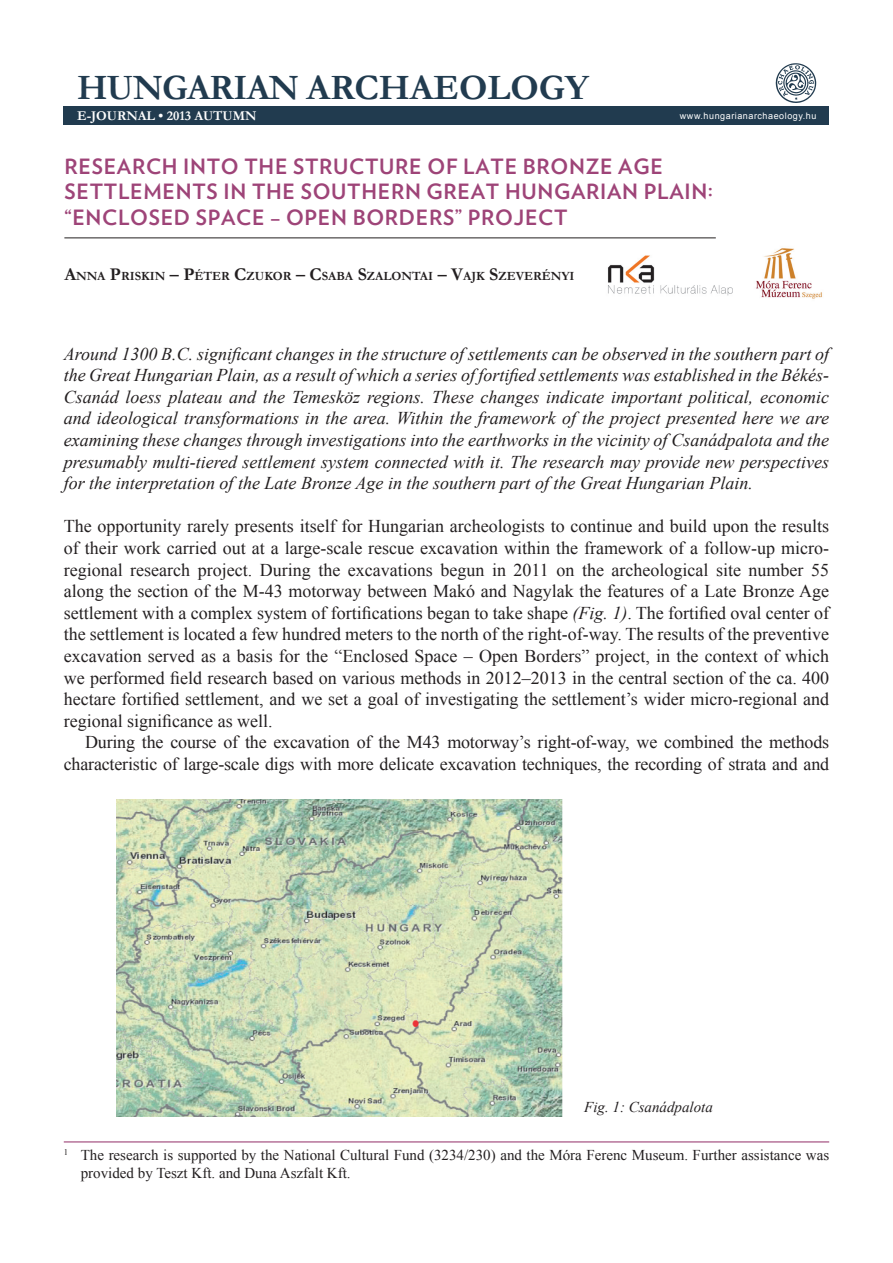
<style>
.page{position:relative;width:893px;height:1263px;background:#fff}
.page>*{position:absolute;margin:0;border:0;box-sizing:border-box;transform-origin:0 0}
.t1{font:700 36px "Garamond";letter-spacing:-.01em;color:#213b4f}
.t2{font:700 21px/25.2px "Verlag";letter-spacing:.035em;color:#9e4478}
.t3{font:18px/21.6px "Times New Roman";letter-spacing:-.01em;color:#231f20;text-align:justify}
.t4{font:italic 18px/21.6px "Times New Roman";color:#231f20;text-align:justify}
.t5{font:15px/18px "Times New Roman";color:#231f20}
.t6{font:italic 15px "Times New Roman";color:#231f20}
.t7{font:700 13.5px "Garamond";color:#fff}
.t8{font:700 12.6px "Garamond";color:#231f20}
.t9{font:9px "Arial";letter-spacing:.06em;color:#fff}
.s1{font-size:18px}
.s2{font-style:italic}
</style>
<div class="page">
<hr style="left:64px;top:1141px;width:765px;height:1px;background:#9e4478">
<hr style="left:64px;top:237px;width:652px;height:1px;background:#231f20">
<div style="left:64px;top:107px;width:765px;height:18px;background:#213b4f"></div>
<img style="left:773px;top:63px;width:45px;height:44px">
<img style="left:608px;top:255px;width:125px;height:41px">
<img style="left:756px;top:248px;width:66px;height:51px">
<img style="left:116px;top:799px;width:447px;height:317px">
<h1 class="t1" style="left:77px;top:64px;width:513px">HUNGARIAN ARCHAEOLOGY</h1>
<p class="t7" style="left:77px;top:107px;width:181px">E-JOURNAL • 2013 AUTUMN</p>
<p class="t9" style="left:680px;top:110px;width:138px">www.hungarianarchaeology.hu</p>
<p class="t2" style="left:64px;top:153px;width:650px">RESEARCH INTO THE STRUCTURE OF LATE BRONZE AGE<br>SETTLEMENTS IN THE SOUTHERN GREAT H UNGARIAN PLAIN: “ENCLOSED SPACE – OPEN BORDERS” PROJECT</p>
<p class="t8" style="left:64px;top:267px;width:512px"><span class="s1">A</span>NNA <span class="s1">P</span>RISKIN <span class="s1">– P</span>ÉTER <span class="s1">C</span>ZUKOR <span class="s1">– C</span>SABA <span class="s1">S</span>ZALONTAI <span class="s1">– V</span>AJK <span class="s1">S</span>ZEVERÉNYI</p>
<p class="t4" style="left:64px;top:342px;width:767px">Around<sup>1</sup>1300 B.C. significant changes in the structure of settlements can be observed in the southern part of the Great Hungarian Plain, as a result of which a series of fortified settlements was established in the Békés-Csanád loess plateau and the Temesköz regions. These changes indicate important political, economic and ideological transformations in the area. Within the framework of the project presented here we are examining these changes through investigations into the earthworks in the vicinity of Csanádpalota and the presumably multi-tiered settlement system connected with it. The research may provide new perspectives for the interpretation of the Late Bronze Age in the southern part of the Great Hungarian Plain.</p>
<p class="t3" style="left:64px;top:515px;width:767px">The opportunity rarely presents itself for Hungarian archeologists to continue and build upon the results of their work carried out at a large-scale rescue excavation within the framework of a follow-up micro&shy;regional research project. During the excavations begun in 2011 on the archeological site number 55 along the section of the M-43 motorway between Makó and Nagylak the features of a Late Bronze Age settlement with a complex system of fortifications began to take shape <span class="s2">(Fig. 1)</span>. The fortified oval center of the settlement is located a few hundred meters to the north of the right-of-way. The results of the preventive excavation served as a basis for the “Enclosed Space – Open Borders” project, in the context of which we performed field research based on various methods in 2012–2013 in the central section of the ca. 400 hectare fortified settlement, and we set a goal of investigating the settlement’s wider micro-regional and regional significance as well.</p>
<p class="t3" style="left:64px;top:731px;width:767px;text-align:right">During the course of the excavation of the M43 motorway’s right-of-way, we combined the methods characteristic of large-scale digs with more delicate excavation techniques, the recording of strata and and</p>
<p class="t6" style="left:584px;top:1096px;width:130px">Fig. 1: Csanádpalota</p>
<p class="t5" style="left:81px;top:1146px;width:750px;text-indent:-17px"><sup>1</sup> The research is supported by the National Cultural Fund (3234/230) and the Móra Ferenc Museum. Further assistance was provided by Teszt Kft. and Duna Aszfalt Kft.</p>
</div>
